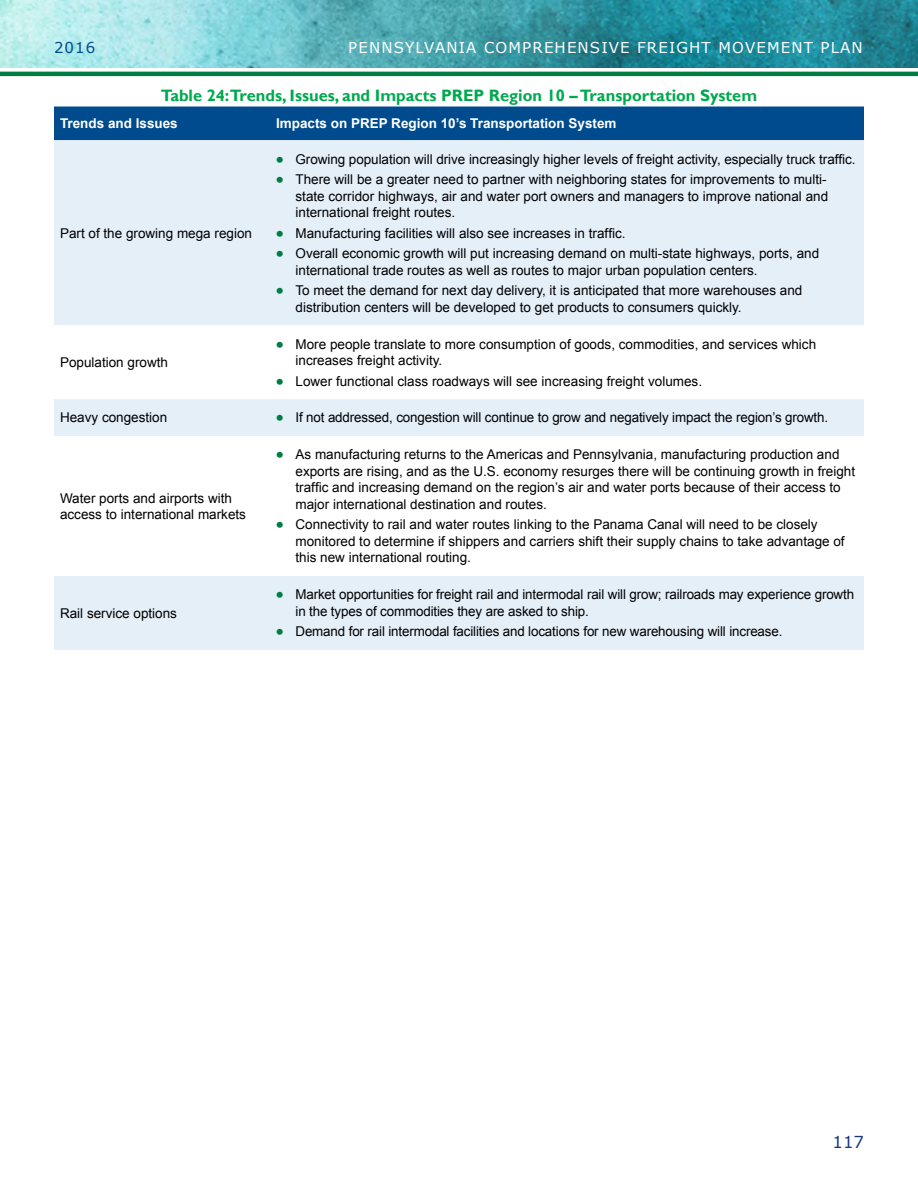
<style>
.page{position:relative;width:918px;height:1188px;background:#fff}
.page>*{position:absolute;margin:0;border:0;box-sizing:border-box;transform-origin:0 0}
.t1{font:700 16.5px "Gill Sans";color:#00a94f}
.t2{font:16.5px "Verdana";color:#15397f}
.t3{font:15px "Verdana";letter-spacing:.075em;color:#fff}
.t4{font:15px "Verdana";color:#004b8d}
.t5{font:13.5px/16.5px "Arial";color:#000}
.t6{font:700 13.5px "Arial";color:#fff}
.s1{font-family:"Gill Sans";font-weight:700;font-size:21px;color:#007d43}
</style>
<div class="page">
<img style="left:0;top:0;width:918px;height:68px">
<hr style="left:0;top:72px;width:918px;height:4px;background:#007d43">
<div style="left:54px;top:106px;width:810px;height:34px;background:#004b8d"></div>
<div style="left:54px;top:140px;width:810px;height:510px;background:#e4eff8"></div>
<svg style="left:54px;top:325px;width:810px;height:251px"></svg>
<p class="t4" style="left:54px;top:38px;width:43px">2016</p>
<p class="t3" style="left:348px;top:38px;width:516px">PENNSYLVANIA COMPREHENSIVE FREIGHT MOVEMENT PLAN</p>
<p class="t1" style="left:161px;top:85px;width:598px">Table 24:Trends, Issues, and Impacts PREP Region 10 – Transportation System</p>
<p class="t6" style="left:60px;top:115px;width:119px">Trends and Issues</p>
<p class="t6" style="left:276px;top:115px;width:342px">Impacts on PREP Region 10’s Transportation System</p>
<p class="t5" style="left:60px;top:225px;width:194px">Part of the growing mega region</p>
<p class="t5" style="left:60px;top:354px;width:110px">Population growth</p>
<p class="t5" style="left:276px;top:151px;width:581px"><span class="s1">•</span> Growing population will drive increasingly higher levels of freight activity, especially truck traffic.</p>
<p class="t5" style="left:296px;top:171px;width:534px;text-align:justify;text-indent:-20px"><span class="s1">•</span> There will be a greater need to partner with neighboring states for improvements to multi&shy;state corridor highways, air and water port owners and managers to improve national and international freight routes.</p>
<p class="t5" style="left:276px;top:225px;width:351px"><span class="s1">•</span> Manufacturing facilities will also see increases in traffic.</p>
<p class="t5" style="left:296px;top:245px;width:525px;text-indent:-20px"><span class="s1">•</span> Overall economic growth will put increasing demand on multi-state highways, ports, and international trade routes as well as routes to major urban population centers.</p>
<p class="t5" style="left:296px;top:282px;width:509px;text-indent:-20px"><span class="s1">•</span> To meet the demand for next day delivery, it is anticipated that more warehouses and distribution centers will be developed to get products to consumers quickly.</p>
<p class="t5" style="left:296px;top:336px;width:522px;text-indent:-20px"><span class="s1">•</span> More people translate to more consumption of goods, commodities, and services which increases freight activity.</p>
<p class="t5" style="left:276px;top:373px;width:428px"><span class="s1">•</span> Lower functional class roadways will see increasing freight volumes.</p>
<p class="t5" style="left:60px;top:410px;width:109px">Heavy congestion</p>
<p class="t5" style="left:276px;top:410px;width:554px"><span class="s1">•</span> If not addressed, congestion will continue to grow and negatively impact the region’s growth.</p>
<p class="t5" style="left:60px;top:490px;width:188px">Water ports and airports with access to international markets</p>
<p class="t5" style="left:60px;top:605px;width:119px">Rail service options</p>
<p class="t5" style="left:296px;top:446px;width:561px;text-indent:-20px"><span class="s1">•</span> As manufacturing returns to the Americas and Pennsylvania, manufacturing production and exports are rising, and as the U.S. economy resurges there will be continuing growth in freight traffic and increasing demand on the region’s air and water ports because of their access to major international destination and routes.</p>
<p class="t5" style="left:296px;top:517px;width:551px;text-indent:-20px"><span class="s1">•</span> Connectivity to rail and water routes linking to the Panama Canal will need to be closely monitored to determine if shippers and carriers shift their supply chains to take advantage of this new international routing.</p>
<p class="t5" style="left:296px;top:586px;width:560px;text-indent:-20px"><span class="s1">•</span> Market opportunities for freight rail and intermodal rail will grow; railroads may experience growth in the types of commodities they are asked to ship.</p>
<p class="t5" style="left:276px;top:623px;width:508px"><span class="s1">•</span> Demand for rail intermodal facilities and locations for new warehousing will increase.</p>
<p class="t2" style="left:833px;top:1130px;width:33px">117</p>
</div>
